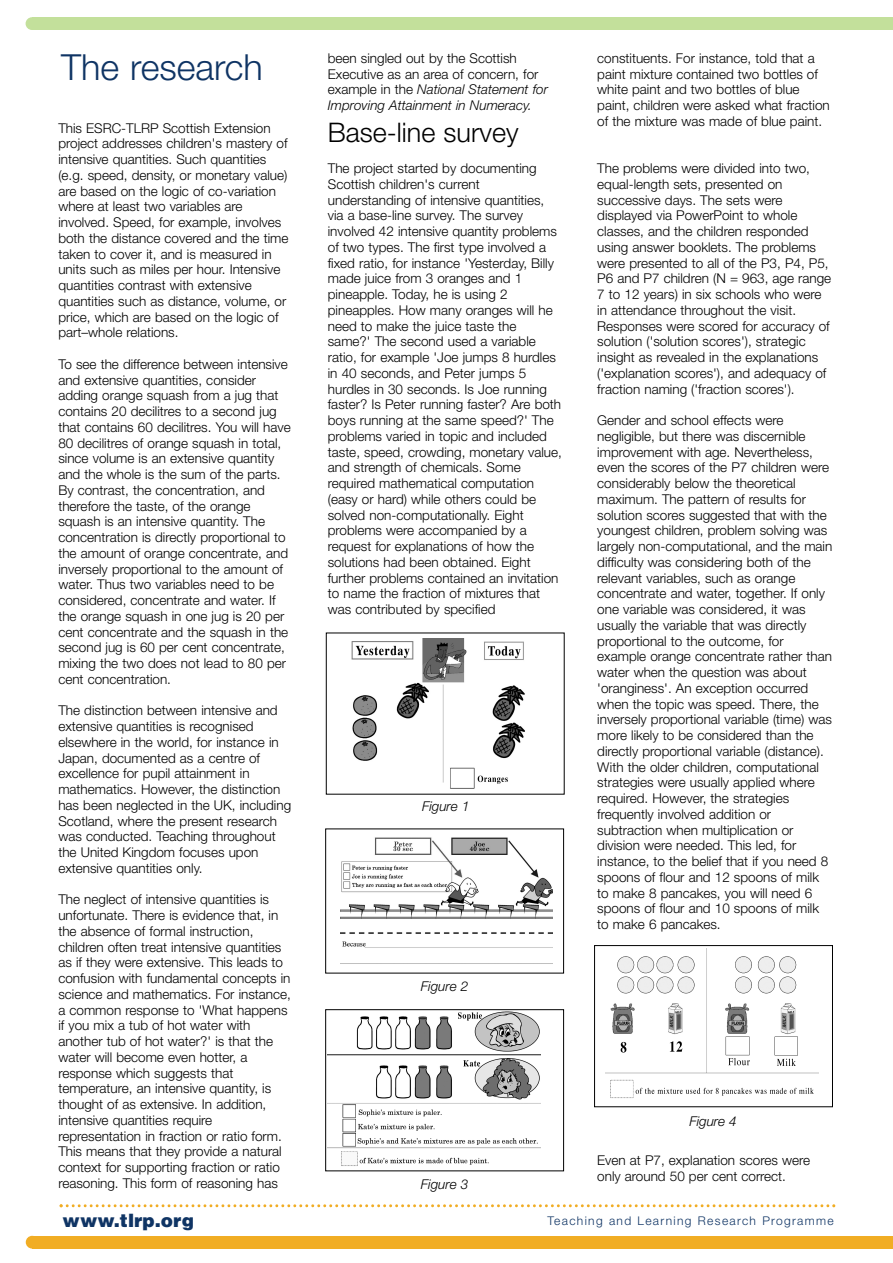
<style>
.page{position:relative;width:893px;height:1263px;background:#fff}
.page>*{position:absolute;margin:0;border:0;box-sizing:border-box;transform-origin:0 0}
.t1{font:300 36px "Helvetica Neue";color:#0f3464}
.t2{font:300 27px "Helvetica Neue";color:#000}
.t3{font:900 18.45px "Helvetica";color:#0f3464}
.t4{font:300 13.5px/15.8px "Helvetica Neue";color:#000}
.t5{font:italic 300 13.5px "Helvetica Neue";color:#000}
.t6{font:300 12px "Helvetica Neue";letter-spacing:.11em;color:#0f3464}
.s1{font-style:italic}
</style>
<div class="page">
<div style="left:32px;top:1236px;width:860px;height:13px;background:#f1ad24"></div>
<div style="left:26px;top:1236px;width:13px;height:13px;background:#f1ad24;border-radius:50%"></div>
<div style="left:32px;top:17px;width:860px;height:13px;background:#c3e09b"></div>
<div style="left:26px;top:17px;width:12px;height:13px;background:#c3e09b;border-radius:50%"></div>
<svg style="left:60px;top:1204px;width:775px;height:3px"></svg>
<img style="left:351px;top:638px;width:174px;height:151px">
<img style="left:340px;top:837px;width:212px;height:127px">
<img style="left:327px;top:1011px;width:213px;height:155px">
<div style="left:325px;top:1009px;width:238px;height:162px;border:1px solid #000"></div>
<img style="left:605px;top:948px;width:213px;height:150px">
<div style="left:594px;top:945px;width:238px;height:162px;border:1px solid #000"></div>
<h1 class="t1" style="left:61px;top:54px;width:203px">The research</h1>
<p class="t4" style="left:58px;top:121px;width:232px">This ESRC-TLRP Scottish Extension project addresses children's mastery of intensive quantities. Such quantities (e.g. speed, density, or monetary value) are based on the logic of co-variation where at least two variables are involved. Speed, for example, involves both the distance covered and the time taken to cover it, and is measured in units such as miles per hour. Intensive quantities contrast with extensive quantities such as distance, volume, or price, which are based on the logic of part–whole relations.</p>
<p class="t4" style="left:58px;top:358px;width:234px">To see the difference between intensive and extensive quantities, consider adding orange squash from a jug that contains 20 decilitres to a second jug that contains 60 decilitres. You will have 80 decilitres of orange squash in total, since volume is an extensive quantity and the whole is the sum of the parts.<br>By contrast, the concentration, and therefore the taste, of the orange squash is an intensive quantity. The concentration is directly proportional to the amount of orange concentrate, and inversely proportional to the amount of water. Thus two variables need to be considered, concentrate and water. If the orange squash in one jug is 20 per cent concentrate and the squash in the second jug is 60 per cent concentrate, mixing the two does not lead to 80 per cent concentration.</p>
<p class="t4" style="left:58px;top:704px;width:234px">The distinction between intensive and extensive quantities is recognised elsewhere in the world, for instance in Japan, documented as a centre of excellence for pupil attainment in mathematics. However, the distinction has been neglected in the UK, including Scotland, where the present research was conducted. Teaching throughout the United Kingdom focuses upon extensive quantities only.</p>
<p class="t4" style="left:58px;top:893px;width:234px">The neglect of intensive quantities is unfortunate. There is evidence that, in the absence of formal instruction, children often treat intensive quantities as if they were extensive. This leads to confusion with fundamental concepts in science and mathematics. For instance, a common response to 'What happens if you mix a tub of hot water with another tub of hot water?' is that the water will become even hotter, a response which suggests that temperature, an intensive quantity, is thought of as extensive. In addition, intensive quantities require representation in fraction or ratio form.<br>This means that they provide a natural context for supporting fraction or ratio reasoning. This form of reasoning has</p>
<p class="t4" style="left:328px;top:52px;width:222px">been singled out by the Scottish Executive as an area of concern, for example in the <span class="s1">National Statement for Improving Attainment in Numeracy.</span></p>
<h2 class="t2" style="left:328px;top:122px;width:192px">Base-line survey</h2>
<p class="t4" style="left:328px;top:162px;width:236px">The project started by documenting Scottish children's current understanding of intensive quantities, via a base-line survey. The survey involved 42 intensive quantity problems of two types. The first type involved a fixed ratio, for instance 'Yesterday, Billy made juice from 3 oranges and 1 pineapple. Today, he is using 2 pineapples. How many oranges will he need to make the juice taste the same?' The second used a variable ratio, for example 'Joe jumps 8 hurdles in 40 seconds, and Peter jumps 5 hurdles in 30 seconds. Is Joe running faster? Is Peter running faster? Are both boys running at the same speed?' The problems varied in topic and included taste, speed, crowding, monetary value, and strength of chemicals. Some required mathematical computation (easy or hard) while others could be solved non-computationally. Eight problems were accompanied by a request for explanations of how the solutions had been obtained. Eight further problems contained an invitation to name the fraction of mixtures that was contributed by specified</p>
<p class="t5" style="left:422px;top:802px;width:49px">Figure 1</p>
<p class="t5" style="left:421px;top:981px;width:49px">Figure 2</p>
<p class="t4" style="left:597px;top:52px;width:234px">constituents. For instance, told that a paint mixture contained two bottles of white paint and two bottles of blue paint, children were asked what fraction of the mixture was made of blue paint.</p>
<p class="t4" style="left:597px;top:162px;width:235px">The problems were divided into two, equal-length sets, presented on successive days. The sets were displayed via PowerPoint to whole classes, and the children responded using answer booklets. The problems were presented to all of the P3, P4, P5, P6 and P7 children (N = 963, age range 7 to 12 years) in six schools who were in attendance throughout the visit.<br>Responses were scored for accuracy of solution ('solution scores'), strategic insight as revealed in the explanations ('explanation scores'), and adequacy of fraction naming ('fraction scores').</p>
<p class="t4" style="left:597px;top:414px;width:236px">Gender and school effects were negligible, but there was discernible improvement with age. Nevertheless, even the scores of the P7 children were considerably below the theoretical maximum. The pattern of results for solution scores suggested that with the youngest children, problem solving was largely non-computational, and the main difficulty was considering both of the relevant variables, such as orange concentrate and water, together. If only one variable was considered, it was usually the variable that was directly proportional to the outcome, for example orange concentrate rather than water when the question was about 'oranginess'. An exception occurred when the topic was speed. There, the inversely proportional variable (time) was more likely to be considered than the directly proportional variable (distance).<br>With the older children, computational strategies were usually applied where required. However, the strategies frequently involved addition or subtraction when multiplication or division were needed. This led, for instance, to the belief that if you need 8 spoons of flour and 12 spoons of milk to make 8 pancakes, you will need 6 spoons of flour and 10 spoons of milk to make 6 pancakes.</p>
<p class="t5" style="left:421px;top:1179px;width:49px">Figure 3</p>
<p class="t5" style="left:689px;top:1116px;width:49px">Figure 4</p>
<p class="t4" style="left:597px;top:1154px;width:214px">Even at P7, explanation scores were only around 50 per cent correct.</p>
<h3 class="t3" style="left:63px;top:1213px;width:133px">www.tlrp.org</h3>
<p class="t6" style="left:547px;top:1216px;width:288px">Teaching and Learning Research Programme</p>
</div>
